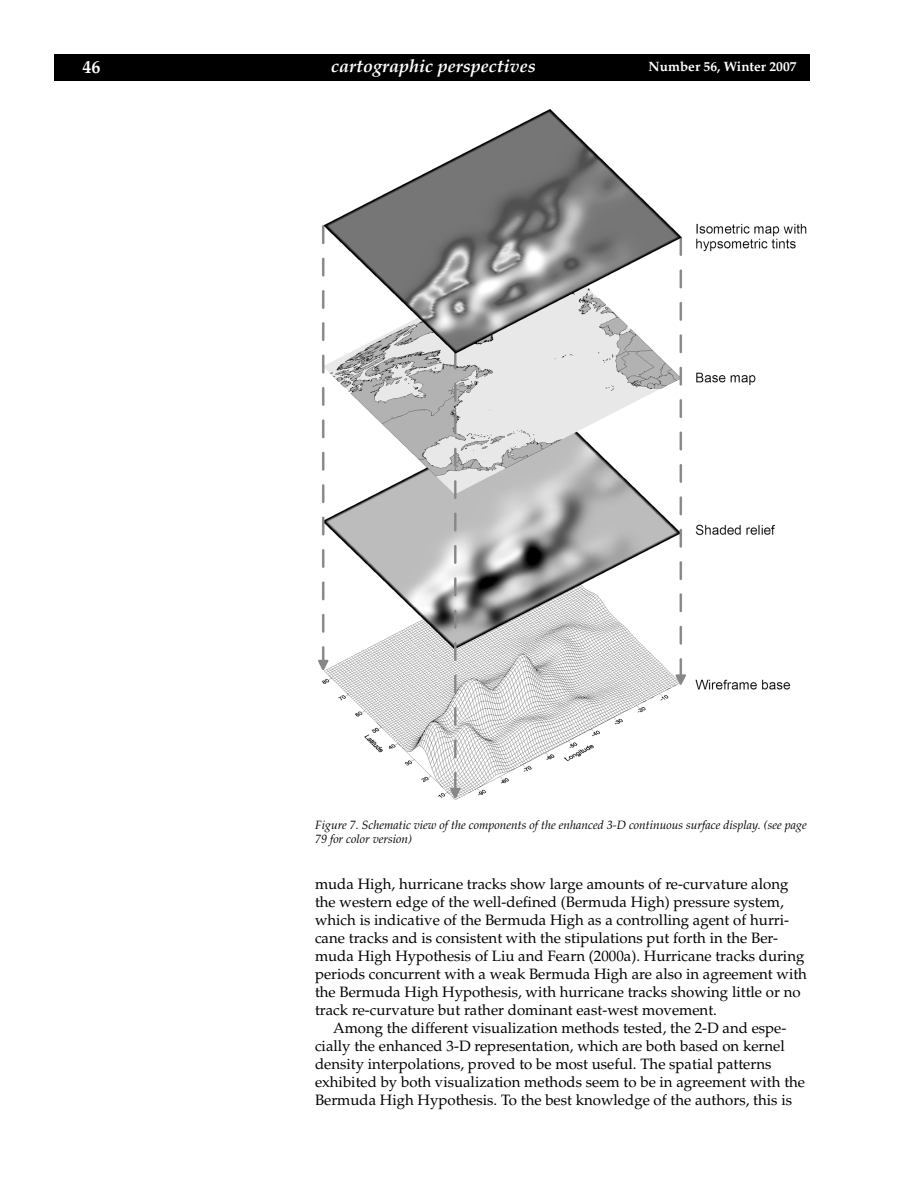
<style>
.page{position:relative;width:918px;height:1188px;background:#fff}
.page>*{position:absolute;margin:0;border:0;box-sizing:border-box;transform-origin:0 0}
.t1{font:italic 700 18px "Palatino";color:#fff}
.t2{font:700 18px "Palatino";color:#fff}
.t3{font:15px/18px "Palatino";color:#000}
.t4{font:700 13.5px "Palatino";color:#fff}
.t5{font:italic 12px/14.4px "Palatino";color:#000}
</style>
<div class="page">
<div style="left:55px;top:55px;width:754px;height:25px;background:#000"></div>
<div style="left:54px;top:54px;width:756px;height:27px;border:2px solid #000"></div>
<img style="left:318px;top:109px;width:489px;height:691px">
<p class="t2" style="left:82px;top:57px;width:19px">46</p>
<p class="t1" style="left:331px;top:56px;width:206px">cartographic perspectives</p>
<p class="t4" style="left:649px;top:59px;width:149px">Number 56, Winter 2007</p>
<p class="t5" style="left:315px;top:818px;width:493px">Figure 7. Schematic view of the components of the enhanced 3-D continuous surface display. (see page<br>79 for color version)</p>
<p class="t3" style="left:315px;top:875px;width:494px">muda High, hurricane tracks show large amounts of re-curvature along the western edge of the well-defined (Bermuda High) pressure system, which is indicative of the Bermuda High as a controlling agent of hurri&shy;cane tracks and is consistent with the stipulations put forth in the Ber&shy;muda High Hypothesis of Liu and Fearn (2000a). Hurricane tracks during periods concurrent with a weak Bermuda High are also in agreement with the Bermuda High Hypothesis, with hurricane tracks showing little or no track re-curvature but rather dominant east-west movement.</p>
<p class="t3" style="left:315px;top:1019px;width:492px;text-indent:18px">Among the different visualization methods tested, the 2-D and espe&shy;cially the enhanced 3-D representation, which are both based on kernel density interpolations, proved to be most useful. The spatial patterns exhibited by both visualization methods seem to be in agreement with the Bermuda High Hypothesis. To the best knowledge of the authors, this is</p>
</div>
